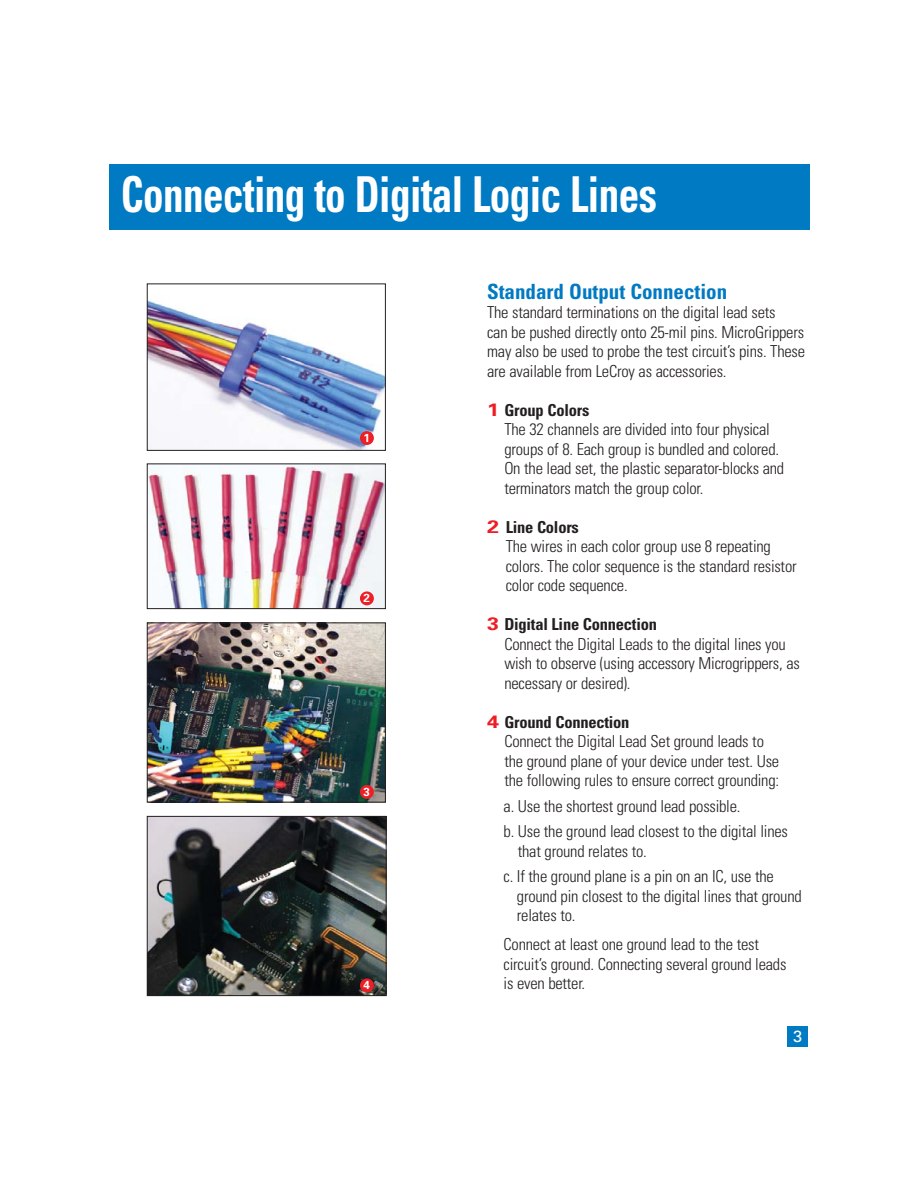
<style>
.page{position:relative;width:918px;height:1188px;background:#fff}
.page>*{position:absolute;margin:0;border:0;box-sizing:border-box;transform-origin:0 0}
.t1{font:700 condensed 49.5px "Univers";letter-spacing:-.015em;color:#fff;scale:.83 1}
.t2{font:700 condensed 21px "Univers";color:#007ac2}
.t3{font:300 condensed 16.5px/19.5px "Univers";letter-spacing:-.015em;color:#231f20}
.t4{font:16.2px "Univers";color:#fff}
.t5{font:700 11.7px "Univers";color:#fff}
.s1{font-weight:700;font-stretch:normal;font-size:18px;color:#ed1e25}
.s2{font-weight:700}
</style>
<div class="page">
<div style="left:787px;top:1026px;width:21px;height:21px;background:#007ac2"></div>
<div style="left:109px;top:164px;width:701px;height:66px;background:#007ac2"></div>
<img style="left:149px;top:300px;width:235px;height:149px">
<div style="left:147px;top:284px;width:239px;height:167px;border:1px solid #231f20"></div>
<img style="left:149px;top:466px;width:235px;height:141px">
<div style="left:147px;top:464px;width:239px;height:145px;border:1px solid #231f20"></div>
<img style="left:149px;top:624px;width:235px;height:176px">
<div style="left:147px;top:622px;width:239px;height:180px;border:1px solid #231f20"></div>
<img style="left:149px;top:818px;width:236px;height:176px">
<div style="left:147px;top:816px;width:240px;height:180px;border:1px solid #231f20"></div>
<div style="left:360px;top:431px;width:14px;height:14px;background:#ed1e25;border-radius:50%"></div>
<div style="left:360px;top:785px;width:14px;height:14px;background:#ed1e25;border-radius:50%"></div>
<div style="left:360px;top:978px;width:14px;height:14px;background:#ed1e25;border-radius:50%"></div>
<div style="left:360px;top:591px;width:14px;height:14px;background:#ed1e25;border-radius:50%"></div>
<h1 class="t1" style="left:121px;top:176px;width:647px">Connecting to Digital Logic Lines</h1>
<p class="t5" style="left:364px;top:433px;width:8px">1</p>
<p class="t5" style="left:364px;top:594px;width:8px">2</p>
<p class="t5" style="left:364px;top:787px;width:8px">3</p>
<p class="t5" style="left:364px;top:981px;width:8px">4</p>
<p class="t2" style="left:487px;top:284px;width:242px">Standard Output Connection</p>
<p class="t3" style="left:487px;top:304px;width:320px">The standard terminations on the digital lead sets<br>can be pushed directly onto 25-mil pins. MicroGrippers may also be used to probe the test circuit’s pins. These are available from LeCroy as accessories.</p>
<p class="t3" style="left:504px;top:402px;width:281px;text-indent:-17px"><span class="s1">1</span> <span class="s2">Group Colors<br></span>The 32 channels are divided into four physical groups of 8. Each group is bundled and colored.<br>On the lead set, the plastic separator-blocks and terminators match the group color.</p>
<p class="t3" style="left:506px;top:519px;width:293px;text-indent:-19px"><span class="s1">2</span> <span class="s2">Line Colors<br></span>The wires in each color group use 8 repeating colors. The color sequence is the standard resistor color code sequence.</p>
<p class="t3" style="left:504px;top:616px;width:297px;text-indent:-17px"><span class="s1">3</span> <span class="s2">Digital Line Connection<br></span>Connect the Digital Leads to the digital lines you wish to observe (using accessory Microgrippers, as necessary or desired).</p>
<p class="t3" style="left:504px;top:714px;width:276px;text-indent:-17px"><span class="s1">4</span> <span class="s2">Ground Connection<br></span>Connect the Digital Lead Set ground leads to the ground plane of your device under test. Use the following rules to ensure correct grounding:</p>
<p class="t3" style="left:504px;top:795px;width:286px;line-height:25.5px">a. Use the shortest ground lead possible.<br>b. Use the ground lead closest to the digital lines</p>
<p class="t3" style="left:504px;top:840px;width:272px;line-height:25.5px;text-indent:14px">that ground relates to.<br>c. If the ground plane is a pin on an IC, use the</p>
<p class="t3" style="left:517px;top:888px;width:286px">ground pin closest to the digital lines that ground relates to.</p>
<p class="t3" style="left:504px;top:937px;width:284px">Connect at least one ground lead to the test circuit’s ground. Connecting several ground leads is even better.</p>
<p class="t4" style="left:793px;top:1030px;width:11px">3</p>
</div>
